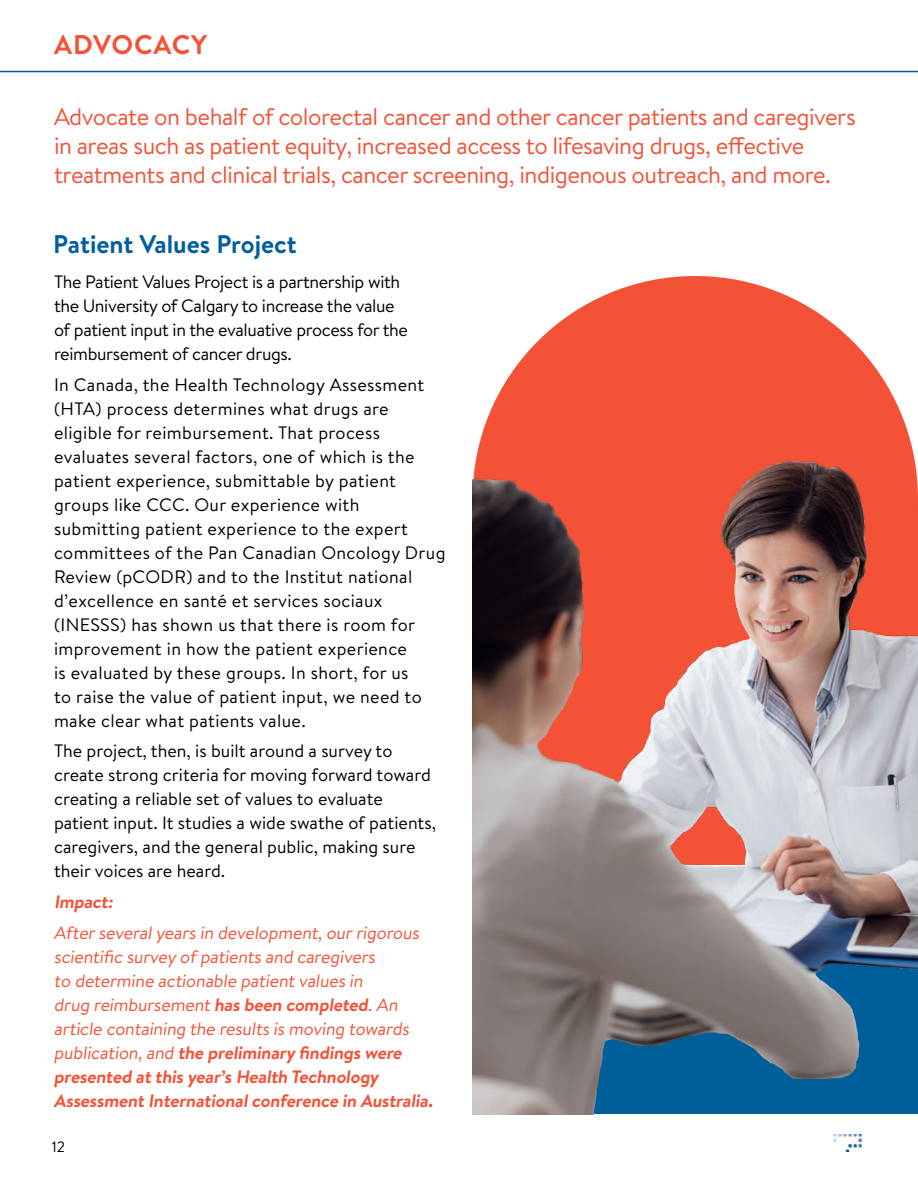
<style>
.page{position:relative;width:918px;height:1188px;background:#fff}
.page>*{position:absolute;margin:0;border:0;box-sizing:border-box;transform-origin:0 0}
.t1{font:700 27px "Brandon Text";letter-spacing:.03em;color:#f35237}
.t2{font:700 25.5px "Brandon Text";color:#005f9b}
.t3{font:24px/28.8px "Brandon Text";letter-spacing:-.02em;color:#f35237}
.t4{font:18px/24px "Brandon Text";letter-spacing:.015em;color:#000}
.t5{font:18px/24px "Brandon Text";color:#f35237}
.t6{font:18px/24px "Brandon Text";letter-spacing:-.02em;color:#000}
.t7{font:700 18px "Brandon Text";color:#f35237}
.t8{font:15px "Brandon Text";color:#000}
.s1{font-weight:700}
</style>
<div class="page">
<div style="left:473px;top:276px;width:445px;height:445px;background:#f35237;border-radius:50%"></div>
<img style="left:472px;top:456px;width:446px;height:658px">
<svg style="left:0;top:70px;width:918px;height:2px;background:#659ec2"></svg>
<img style="left:834px;top:1134px;width:28px;height:18px">
<h1 class="t1" style="left:54px;top:33px;width:154px">ADVOCACY</h1>
<p class="t3" style="left:54px;top:105px;width:803px">Advocate on behalf of colorectal cancer and other cancer patients and caregivers in areas such as patient equity, increased access to lifesaving drugs, effective treatments and clinical trials, cancer screening, indigenous outreach, and more.</p>
<h2 class="t2" style="left:53px;top:233px;width:245px">Patient Values Project</h2>
<p class="t6" style="left:54px;top:271px;width:356px">The Patient Values Project is a partnership with the University of Calgary to increase the value of patient input in the evaluative process for the reimbursement of cancer drugs.</p>
<p class="t4" style="left:54px;top:374px;width:393px">In Canada, the Health Technology Assessment (HTA) process determines what drugs are eligible for reimbursement. That process evaluates several factors, one of which is the patient experience, submittable by patient groups like CCC. Our experience with submitting patient experience to the expert committees of the Pan Canadian Oncology Drug Review (pCODR) and to the Institut national d’excellence en santé et services sociaux (INESSS) has shown us that there is room for improvement in how the patient experience<br>is evaluated by these groups. In short, for us<br>to raise the value of patient input, we need to make clear what patients value.</p>
<p class="t4" style="left:54px;top:741px;width:384px">The project, then, is built around a survey to create strong criteria for moving forward toward creating a reliable set of values to evaluate patient input. It studies a wide swathe of patients, caregivers, and the general public, making sure their voices are heard.</p>
<p class="t7" style="left:54px;top:895px;width:63px">Impact:</p>
<p class="t5" style="left:54px;top:922px;width:383px">After several years in development, our rigorous scientific survey of patients and caregivers<br>to determine actionable patient values in<br>drug reimbursement <span class="s1">has been completed</span>. An article containing the results is moving towards publication, and <span class="s1">the preliminary findings were presented at this year’s Health Technology Assessment International conference in Australia.</span></p>
<p class="t8" style="left:52px;top:1141px;width:15px">12</p>
</div>
